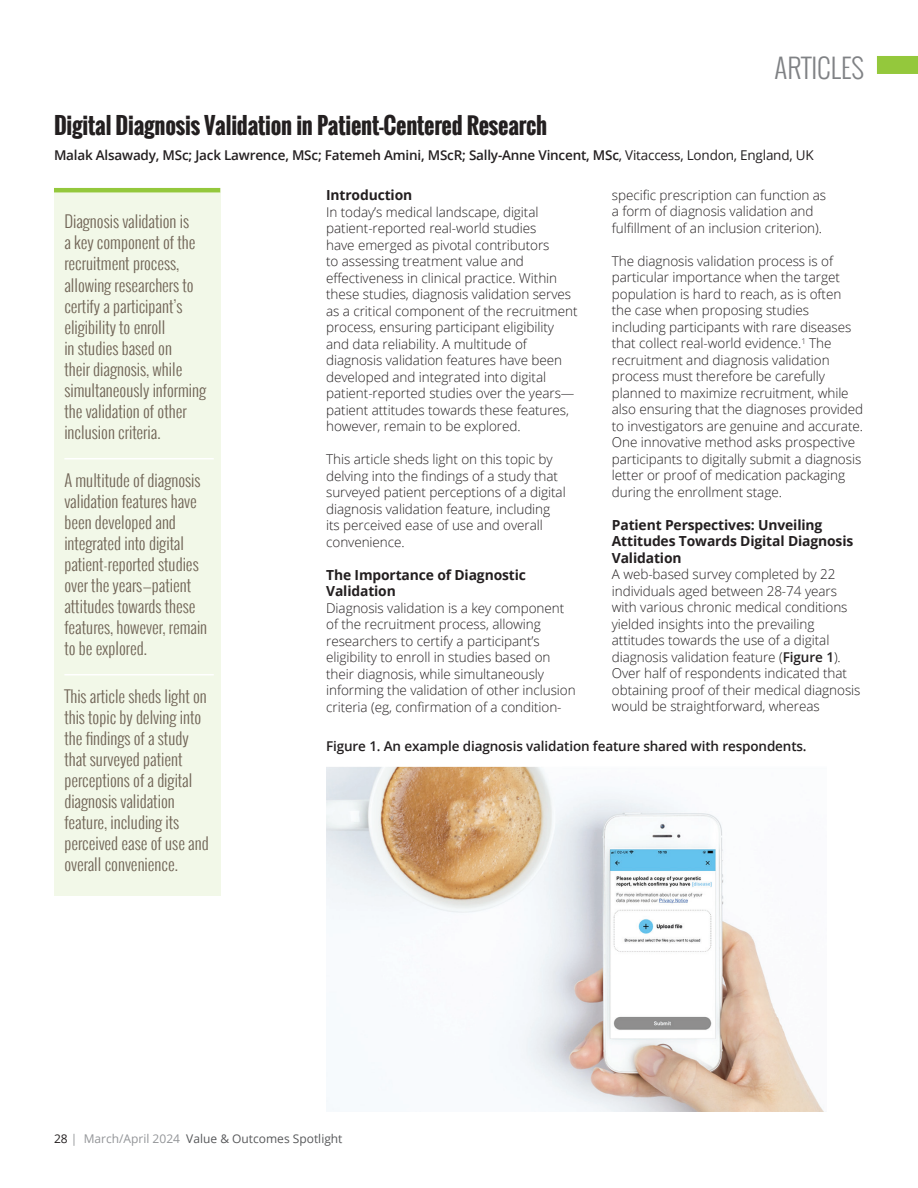
<style>
.page{position:relative;width:918px;height:1188px;background:#fff}
.page>*{position:absolute;margin:0;border:0;box-sizing:border-box;transform-origin:0 0}
.t1{font:300 27px "Oswald";color:#808285}
.t2{font:700 22.5px "Oswald";letter-spacing:-.01em;color:#231f20}
.t3{font:300 16.5px/21px "Oswald";color:#716557}
.t4{font:700 13.8px/16.5px "Open Sans";letter-spacing:-.01em;color:#231f20}
.t5{font:300 13.5px/16.5px "Open Sans";letter-spacing:-.005em;color:#231f20}
.t6{font:600 13.5px "Open Sans";letter-spacing:-.015em;color:#231f20}
.t7{font:12px "Open Sans";color:#57585a}
.s1{font-weight:400}
.s2{font-weight:600}
.s3{color:#231f20}
.s4{color:#939598}
</style>
<div class="page">
<div style="left:54px;top:192px;width:166px;height:703px;background:#f2f8e8"></div>
<hr style="left:64px;top:458px;width:150px;height:1px;background:#fff">
<hr style="left:64px;top:674px;width:150px;height:1px;background:#fff">
<hr style="left:54px;top:188px;width:166px;height:4px;background:#94c83c">
<div style="left:877px;top:56px;width:41px;height:18px;background:#94c83c"></div>
<img style="left:326px;top:767px;width:498px;height:345px">
<h1 class="t1" style="left:775px;top:48px;width:91px">ARTICLES</h1>
<h2 class="t2" style="left:54px;top:108px;width:495px">Digital Diagnosis Validation in Patient-Centered Research</h2>
<p class="t6" style="left:54px;top:145px;width:761px">Malak Alsawady, MSc; Jack Lawrence, MSc; Fatemeh Amini, MScR; Sally-Anne Vincent, MSc<span class="s1">, Vitaccess, London, England, UK</span></p>
<p class="t4" style="left:326px;top:187px;width:88px">Introduction</p>
<p class="t5" style="left:326px;top:203px;width:253px">In today’s medical landscape, digital patient-reported real-world studies<br>have emerged as pivotal contributors<br>to assessing treatment value and effectiveness in clinical practice. Within these studies, diagnosis validation serves as a critical component of the recruitment process, ensuring participant eligibility and data reliability. A multitude of diagnosis validation features have been developed and integrated into digital patient-reported studies over the years— patient attitudes towards these features, however, remain to be explored.</p>
<p class="t5" style="left:326px;top:451px;width:241px">This article sheds light on this topic by delving into the findings of a study that surveyed patient perceptions of a digital diagnosis validation feature, including its perceived ease of use and overall convenience.</p>
<p class="t4" style="left:326px;top:566px;width:201px">The Importance of Diagnostic<br>Validation</p>
<p class="t5" style="left:326px;top:599px;width:251px">Diagnosis validation is a key component of the recruitment process, allowing researchers to certify a participant’s eligibility to enroll in studies based on their diagnosis, while simultaneously informing the validation of other inclusion criteria (eg, confirmation of a condition-</p>
<p class="t5" style="left:612px;top:186px;width:216px">specific prescription can function as a form of diagnosis validation and fulfillment of an inclusion criterion).</p>
<p class="t5" style="left:612px;top:252px;width:253px">The diagnosis validation process is of particular importance when the target population is hard to reach, as is often the case when proposing studies including participants with rare diseases that collect real-world evidence.<sup>1</sup> The recruitment and diagnosis validation process must therefore be carefully planned to maximize recruitment, while also ensuring that the diagnoses provided to investigators are genuine and accurate.<br>One innovative method asks prospective participants to digitally submit a diagnosis letter or proof of medication packaging during the enrollment stage.</p>
<p class="t4" style="left:612px;top:516px;width:243px">Patient Perspectives: Unveiling<br>Attitudes Towards Digital Diagnosis<br>Validation</p>
<p class="t5" style="left:612px;top:566px;width:250px">A web-based survey completed by 22 individuals aged between 28-74 years with various chronic medical conditions yielded insights into the prevailing attitudes towards the use of a digital diagnosis validation feature (<span class="s2">Figure 1</span>).<br>Over half of respondents indicated that obtaining proof of their medical diagnosis would be straightforward, whereas</p>
<p class="t3" style="left:64px;top:211px;width:143px">Diagnosis validation is<br>a key component of the recruitment process, allowing researchers to certify a participant’s eligibility to enroll<br>in studies based on<br>their diagnosis, while simultaneously informing the validation of other inclusion criteria.</p>
<p class="t3" style="left:64px;top:469px;width:144px">A multitude of diagnosis validation features have been developed and integrated into digital patient-reported studies over the years—patient attitudes towards these features, however, remain to be explored.</p>
<p class="t3" style="left:64px;top:685px;width:146px">This article sheds light on this topic by delving into the findings of a study that surveyed patient perceptions of a digital diagnosis validation feature, including its perceived ease of use and overall convenience.</p>
<p class="t6" style="left:326px;top:737px;width:482px">Figure 1. An example diagnosis validation feature shared with respondents.</p>
<p class="t7" style="left:54px;top:1131px;width:290px"><span class="s3">28</span> <span class="s4">| March/April 2024</span> Value &amp; Outcomes Spotlight</p>
</div>
